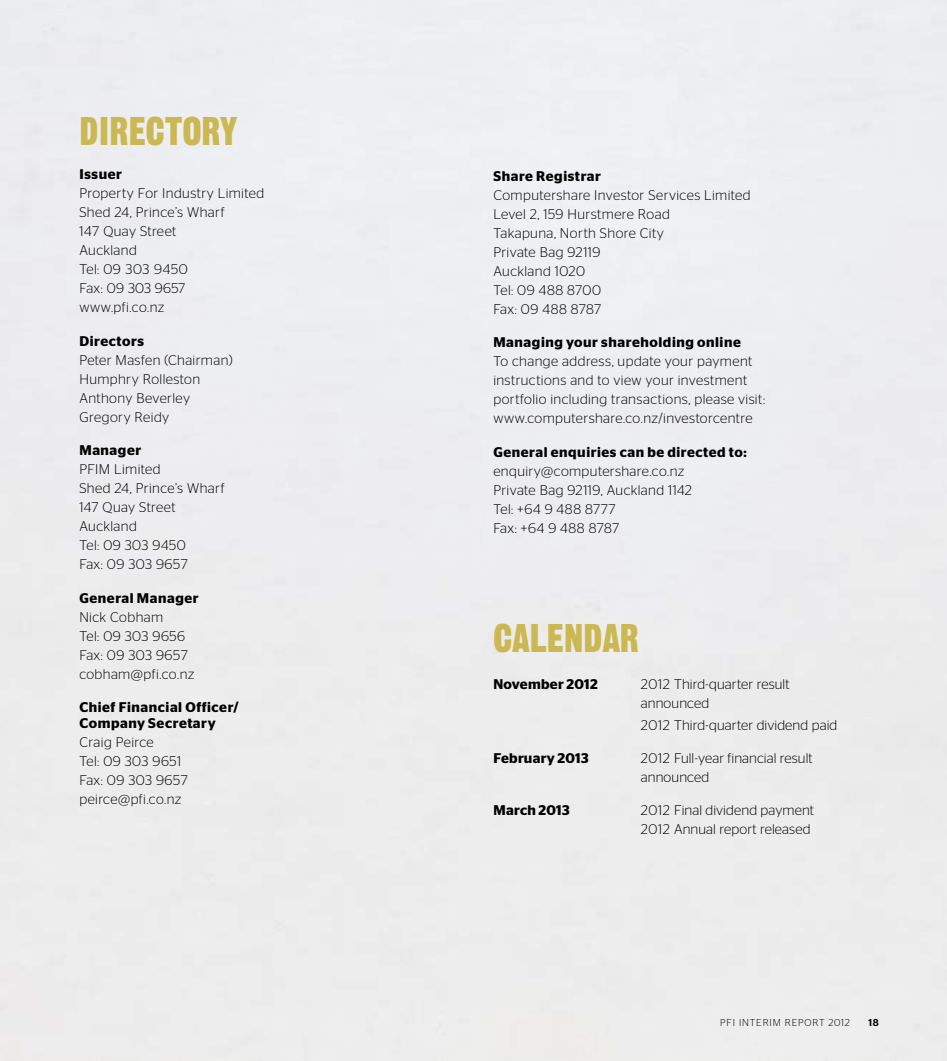
<style>
.page{position:relative;width:947px;height:1061px;background:#fff}
.page>*{position:absolute;margin:0;border:0;box-sizing:border-box;transform-origin:0 0}
.t1{font:39px "Gothic Thirteen";color:#cbb852}
.t2{font:300 14px/19px "Stag Sans";letter-spacing:.03em;color:#000}
.t3{font:600 14px/16px "Stag Sans";letter-spacing:.04em;color:#000}
.t4{font:300 14px/19px "Stag Sans";letter-spacing:.01em;color:#000}
.t5{font:600 14px "Stag Sans";letter-spacing:.02em;color:#000}
.t6{font:300 10px "Stag Sans";letter-spacing:.09em;color:#000}
.t7{font:500 10px "Stag Sans";color:#000}
</style>
<div class="page">
<h1 class="t1" style="left:79px;top:107px;width:159px">DIRECTORY</h1>
<p class="t3" style="left:79px;top:166px;width:44px">Issuer</p>
<p class="t2" style="left:79px;top:184px;width:186px">Property For Industry Limited<br>Shed 24, Prince’s Wharf<br>147 Quay Street<br>Auckland<br>Tel: 09 303 9450<br>Fax: 09 303 9657 www.pfi.co.nz</p>
<p class="t3" style="left:79px;top:333px;width:66px">Directors</p>
<p class="t2" style="left:79px;top:350px;width:155px">Peter Masfen (Chairman)<br>Humphry Rolleston<br>Anthony Beverley<br>Gregory Reidy</p>
<p class="t3" style="left:79px;top:442px;width:63px">Manager</p>
<p class="t2" style="left:79px;top:459px;width:146px">PFIM Limited<br>Shed 24, Prince’s Wharf<br>147 Quay Street<br>Auckland<br>Tel: 09 303 9450<br>Fax: 09 303 9657</p>
<p class="t3" style="left:79px;top:589px;width:121px">General Manager</p>
<p class="t2" style="left:79px;top:607px;width:116px">Nick Cobham<br>Tel: 09 303 9656<br>Fax: 09 303 9657 cobham@pfi.co.nz</p>
<p class="t3" style="left:79px;top:698px;width:161px">Chief Financial Officer/<br>Company Secretary</p>
<p class="t2" style="left:79px;top:732px;width:110px">Craig Peirce<br>Tel: 09 303 9651<br>Fax: 09 303 9657 peirce@pfi.co.nz</p>
<p class="t3" style="left:493px;top:168px;width:109px">Share Registrar</p>
<p class="t2" style="left:493px;top:185px;width:259px">Computershare Investor Services Limited<br>Level 2, 159 Hurstmere Road<br>Takapuna, North Shore City<br>Private Bag 92119<br>Auckland 1020<br>Tel: 09 488 8700<br>Fax: 09 488 8787</p>
<p class="t3" style="left:493px;top:334px;width:249px">Managing your shareholding online</p>
<p class="t2" style="left:493px;top:351px;width:273px">To change address, update your payment instructions and to view your investment portfolio including transactions, please visit: www.computershare.co.nz/investorcentre</p>
<p class="t3" style="left:493px;top:443px;width:255px">General enquiries can be directed to:</p>
<p class="t2" style="left:493px;top:461px;width:200px">enquiry@computershare.co.nz<br>Private Bag 92119, Auckland 1142<br>Tel: +64 9 488 8777<br>Fax: +64 9 488 8787</p>
<h1 class="t1" style="left:493px;top:614px;width:147px">CALENDAR</h1>
<p class="t5" style="left:493px;top:675px;width:106px">November 2012</p>
<p class="t4" style="left:641px;top:673px;width:150px">2012 Third-quarter result announced</p>
<p class="t4" style="left:641px;top:714px;width:198px">2012 Third-quarter dividend paid</p>
<p class="t5" style="left:493px;top:749px;width:97px">February 2013</p>
<p class="t4" style="left:641px;top:748px;width:173px">2012 Full-year financial result announced</p>
<p class="t5" style="left:493px;top:802px;width:78px">March 2013</p>
<p class="t4" style="left:641px;top:800px;width:175px">2012 Final dividend payment<br>2012 Annual report released</p>
<p class="t6" style="left:720px;top:1016px;width:131px">PFI i NTERIM Report 2012</p>
<p class="t7" style="left:868px;top:1016px;width:12px">18</p>
</div>
